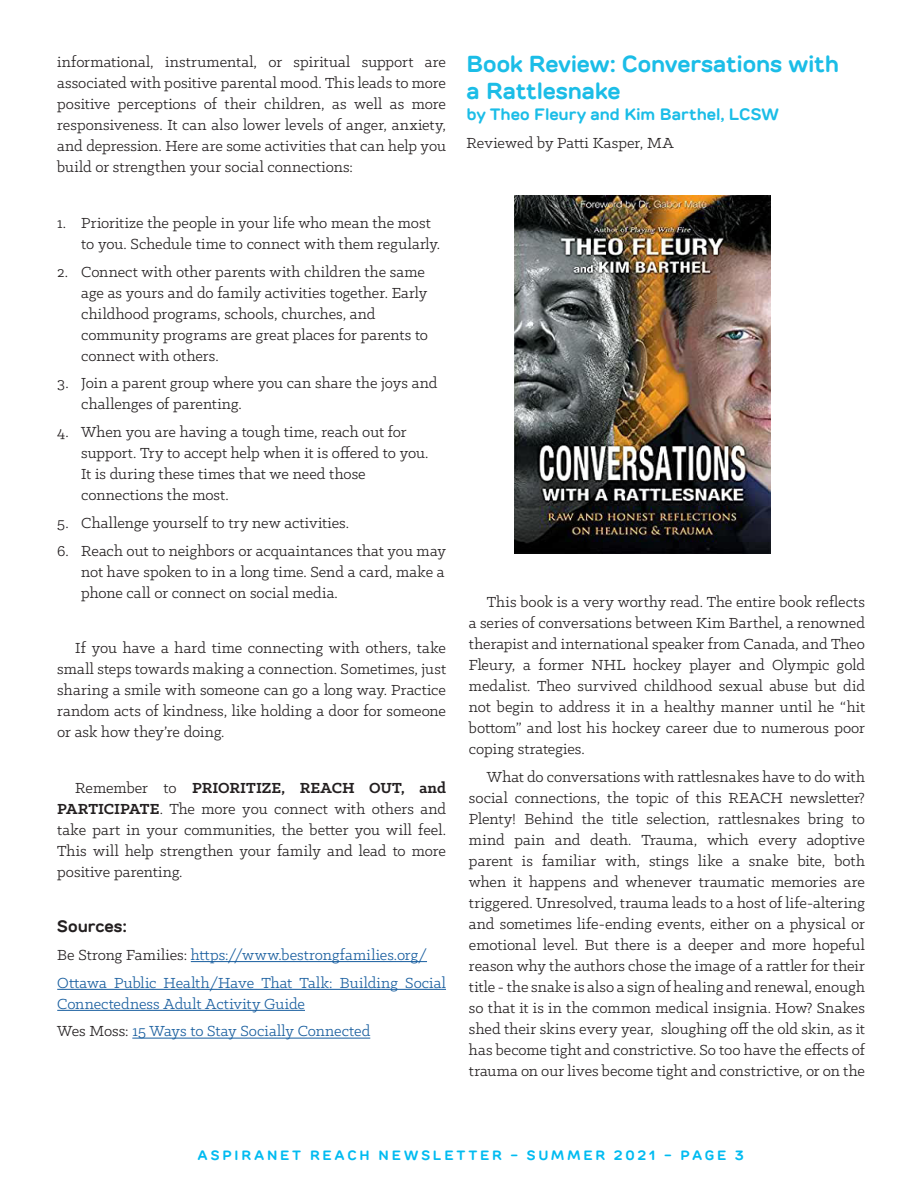
<style>
.page{position:relative;width:918px;height:1188px;background:#fff}
.page>*{position:absolute;margin:0;border:0;box-sizing:border-box;transform-origin:0 0}
.body{font:700 23.25px "TT Rounds";letter-spacing:-.005em;color:#1bbde7}
.body-2{font:16.5px/21px "Klinic Slab";color:#231f20;text-align:justify}
.body-3{font:16.5px/21px "Klinic Slab";letter-spacing:.005em;color:#175d9e}
.subhead{font:700 16.5px "TT Rounds";letter-spacing:.005em;color:#1bbde7}
.subhead-2{font:16.5px "Klinic Slab";color:#231f20}
.body-4{font:700 16.5px "TT Rounds";letter-spacing:.01em;color:#231f20}
.subhead-3{font:700 13.5px "TT Rounds";letter-spacing:.22em;color:#00bbf1}
.s1{font-weight:700}
.s2{color:#231f20}
</style>
<div class="page">
<img style="left:514px;top:195px;width:256px;height:358px">
<hr style="left:191px;top:961px;width:236px;height:1px;background:#175d9e">
<hr style="left:57px;top:989px;width:389px;height:1px;background:#175d9e">
<hr style="left:57px;top:1010px;width:248px;height:1px;background:#175d9e">
<hr style="left:132px;top:1038px;width:238px;height:1px;background:#175d9e">
<p class="body-2" style="left:57px;top:51px;width:390px">informational, instrumental, or spiritual support are associated with positive parental mood. This leads to more positive perceptions of their children, as well as more responsiveness. It can also lower levels of anger, anxiety, and depression. Here are some activities that can help you build or strengthen your social connections:</p>
<p class="body-2" style="left:81px;top:212px;width:361px;text-indent:-24px">1. Prioritize the people in your life who mean the most to you. Schedule time to connect with them regularly.</p>
<p class="body-2" style="left:81px;top:261px;width:348px;text-align:left;text-indent:-24px">2. Connect with other parents with children the same age as yours and do family activities together. Early childhood programs, schools, churches, and community programs are great places for parents to connect with others.</p>
<p class="body-2" style="left:81px;top:372px;width:358px;text-indent:-24px">3. Join a parent group where you can share the joys and challenges of parenting.</p>
<p class="body-2" style="left:81px;top:421px;width:349px;text-align:left;text-indent:-24px">4. When you are having a tough time, reach out for support. Try to accept help when it is offered to you.<br>It is during these times that we need those connections the most.</p>
<p class="body-2" style="left:57px;top:512px;width:293px">5. Challenge yourself to try new activities.</p>
<p class="body-2" style="left:81px;top:540px;width:366px;text-indent:-24px">6. Reach out to neighbors or acquaintances that you may not have spoken to in a long time. Send a card, make a phone call or connect on social media.</p>
<p class="body-2" style="left:57px;top:637px;width:390px;text-indent:18px">If you have a hard time connecting with others, take small steps towards making a connection. Sometimes, just sharing a smile with someone can go a long way. Practice random acts of kindness, like holding a door for someone or ask how they’re doing.</p>
<p class="body-2" style="left:57px;top:777px;width:390px;text-indent:18px">Remember to <span class="s1">PRIORITIZE, REACH OUT, and PARTICIPATE</span>. The more you connect with others and take part in your communities, the better you will feel.<br>This will help strengthen your family and lead to more positive parenting.</p>
<p class="body-4" style="left:57px;top:915px;width:71px">Sources:</p>
<p class="body-3" style="left:57px;top:944px;width:371px"><span class="s2">Be Strong Families:</span> https://www.bestrongfamilies.org/</p>
<p class="body-3" style="left:57px;top:972px;width:390px">Ottawa Public Health/Have That Talk: Building Social<br>Connectedness Adult Activity Guide</p>
<p class="body-3" style="left:57px;top:1020px;width:315px"><span class="s2">Wes Moss:</span> 15 Ways to Stay Socially Connected</p>
<p class="body" style="left:467px;top:48px;width:374px">Book Review: Conversations with</p>
<p class="body" style="left:467px;top:76px;width:156px">a Rattlesnake</p>
<p class="subhead" style="left:467px;top:103px;width:314px">by Theo Fleury and Kim Barthel, LCSW</p>
<p class="subhead-2" style="left:467px;top:133px;width:209px">Reviewed by Patti Kasper, MA</p>
<p class="body-2" style="left:469px;top:591px;width:398px;text-indent:18px">This book is a very worthy read. The entire book reflects a series of conversations between Kim Barthel, a renowned therapist and international speaker from Canada, and Theo Fleury, a former NHL hockey player and Olympic gold medalist. Theo survived childhood sexual abuse but did not begin to address it in a healthy manner until he “hit bottom” and lost his hockey career due to numerous poor coping strategies.</p>
<p class="body-2" style="left:469px;top:766px;width:398px;text-indent:18px">What do conversations with rattlesnakes have to do with social connections, the topic of this REACH newsletter?<br>Plenty! Behind the title selection, rattlesnakes bring to mind pain and death. Trauma, which every adoptive parent is familiar with, stings like a snake bite, both when it happens and whenever traumatic memories are triggered. Unresolved, trauma leads to a host of life-altering and sometimes life-ending events, either on a physical or emotional level. But there is a deeper and more hopeful reason why the authors chose the image of a rattler for their title - the snake is also a sign of healing and renewal, enough so that it is in the common medical insignia. How? Snakes shed their skins every year, sloughing off the old skin, as it has become tight and constrictive. So too have the effects of trauma on our lives become tight and constrictive, or on the</p>
<p class="subhead-3" style="left:198px;top:1146px;width:547px">ASPIRANET REACH NEWSLETTER - SUMMER 2021 - PAGE 3</p>
</div>
